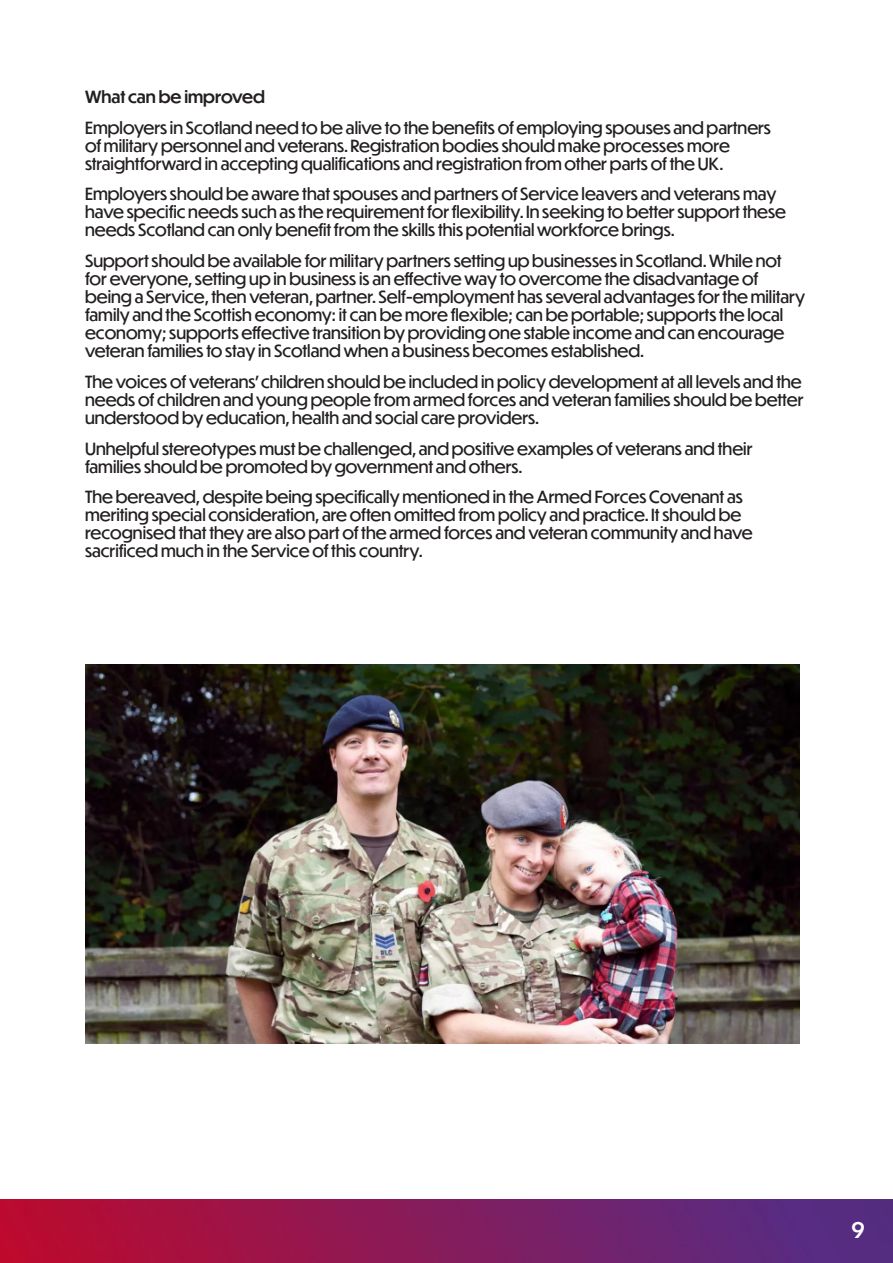
<style>
.page{position:relative;width:893px;height:1263px;background:#fff}
.page>*{position:absolute;margin:0;border:0;box-sizing:border-box;transform-origin:0 0}
.t1{font:500 21px "Dunbar Tall";color:#fff}
._8_Content_black_Roboto{font:16.5px/18px "Dunbar Tall";color:#231f20}
._8_Content_black_Roboto-2{font:500 16.5px "Dunbar Tall";color:#231f20}
</style>
<div class="page">
<img style="left:0;top:1199px;width:893px;height:64px">
<img style="left:85px;top:665px;width:715px;height:378px">
<p class="_8_Content_black_Roboto-2" style="left:85px;top:85px;width:181px">What can be improved</p>
<p class="_8_Content_black_Roboto" style="left:85px;top:118px;width:687px">Employers in Scotland need to be alive to the benefits of employing spouses and partners of military personnel and veterans. Registration bodies should make processes more straightforward in accepting qualifications and registration from other parts of the UK.</p>
<p class="_8_Content_black_Roboto" style="left:85px;top:185px;width:703px">Employers should be aware that spouses and partners of Service leavers and veterans may have specific needs such as the requirement for flexibility. In seeking to better support these needs Scotland can only benefit from the skills this potential workforce brings.</p>
<p class="_8_Content_black_Roboto" style="left:85px;top:251px;width:721px">Support should be available for military partners setting up businesses in Scotland. While not for everyone, setting up in business is an effective way to overcome the disadvantage of being a Service, then veteran, partner. Self-employment has several advantages for the military family and the Scottish economy: it can be more flexible; can be portable; supports the local economy; supports effective transition by providing one stable income and can encourage veteran families to stay in Scotland when a business becomes established.</p>
<p class="_8_Content_black_Roboto" style="left:85px;top:372px;width:720px;text-align:justify">The voices of veterans’ children should be included in policy development at all levels and the needs of children and young people from armed forces and veteran families should be better understood by education, health and social care providers.</p>
<p class="_8_Content_black_Roboto" style="left:85px;top:439px;width:669px">Unhelpful stereotypes must be challenged, and positive examples of veterans and their families should be promoted by government and others.</p>
<p class="_8_Content_black_Roboto" style="left:85px;top:488px;width:669px">The bereaved, despite being specifically mentioned in the Armed Forces Covenant as meriting special consideration, are often omitted from policy and practice. It should be recognised that they are also part of the armed forces and veteran community and have sacrificed much in the Service of this country.</p>
<p class="t1" style="left:852px;top:1215px;width:14px">9</p>
</div>
